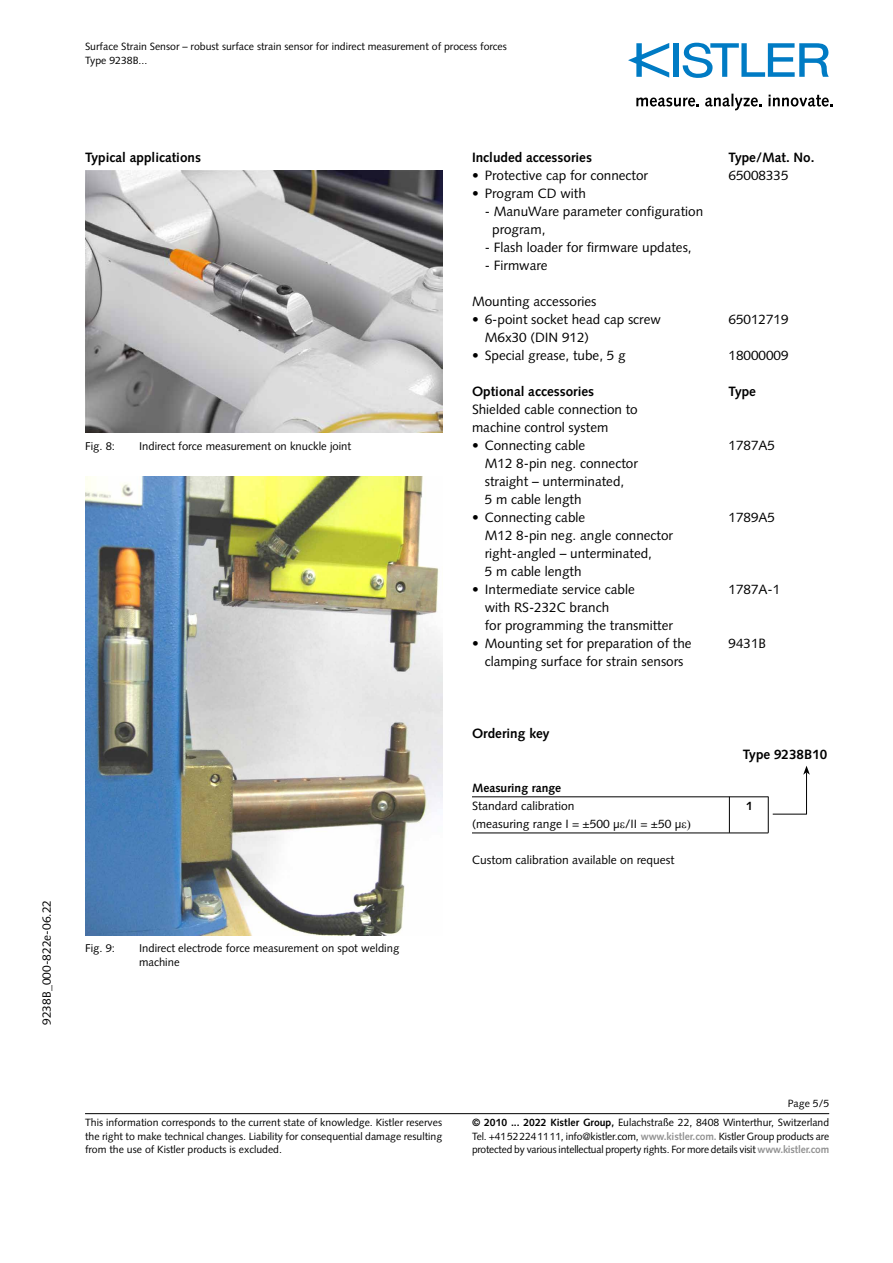
<style>
.page{position:relative;width:893px;height:1263px;background:#fff}
.page>*{position:absolute;margin:0;border:0;box-sizing:border-box;transform-origin:0 0}
.t1{font:13.5px/18px "Syntax LT Std";color:#000}
.t2{font:700 13.5px "Syntax LT Std";color:#000}
.t3{font:12px "Syntax LT Std";color:#000}
.t4{font:700 12px "Syntax LT Std";color:#000}
.t5{font:11.25px/13.5px "Syntax LT Std";color:#000}
.t6{font:10.5px/13.5px "Syntax LT Std";color:#000;text-align:justify}
.s1{font-weight:700}
.s2{font-weight:700;color:#929292}
</style>
<div class="page">
<hr style="left:85px;top:1113px;width:744px;height:1px;background:#000">
<div style="left:673px;top:43px;width:6px;height:34px;background:#007bc4"></div>
<svg style="left:683px;top:43px;width:146px;height:35px"></svg>
<svg style="left:628px;top:43px;width:41px;height:35px"></svg>
<svg style="left:636px;top:98px;width:63px;height:9px"></svg>
<svg style="left:705px;top:94px;width:57px;height:16px"></svg>
<svg style="left:768px;top:95px;width:65px;height:12px"></svg>
<hr style="left:472px;top:796px;width:296px;height:1px;background:#000">
<hr style="left:472px;top:833px;width:296px;height:1px;background:#000">
<hr style="left:773px;top:814px;width:34px;height:1px;background:#000">
<hr style="left:768px;top:797px;width:1px;height:36px;background:#000">
<hr style="left:729px;top:797px;width:1px;height:36px;background:#000">
<hr style="left:806px;top:772px;width:1px;height:42px;background:#000">
<svg style="left:803px;top:766px;width:7px;height:9px"></svg>
<img style="left:85px;top:171px;width:357px;height:261px">
<img style="left:85px;top:476px;width:357px;height:459px">
<p class="t6" style="left:85px;top:40px;width:423px">Surface Strain Sensor – robust surface strain sensor for indirect measurement of process forces<br>Type 9238B...</p>
<p class="t3" style="left:39px;top:1025px;width:126px;rotate:-90deg">9238B_000-822e-06.22</p>
<p class="t2" style="left:85px;top:150px;width:118px">Typical applications</p>
<p class="t5" style="left:85px;top:439px;width:32px">Fig. 8:</p>
<p class="t5" style="left:139px;top:439px;width:214px">Indirect force measurement on knuckle joint</p>
<p class="t5" style="left:85px;top:942px;width:32px">Fig. 9:</p>
<p class="t5" style="left:139px;top:942px;width:262px">Indirect electrode force measurement on spot welding machine</p>
<p class="t2" style="left:472px;top:150px;width:121px">Included accessories</p>
<p class="t2" style="left:728px;top:150px;width:88px">Type/Mat. No.</p>
<p class="t1" style="left:472px;top:166px;width:178px">• Protective cap for connector</p>
<p class="t1" style="left:728px;top:166px;width:62px">65008335</p>
<p class="t1" style="left:472px;top:184px;width:115px">• Program CD with</p>
<p class="t1" style="left:492px;top:202px;width:212px;text-indent:-8px">- ManuWare parameter configuration program,</p>
<p class="t1" style="left:485px;top:238px;width:208px">- Flash loader for firmware updates,</p>
<p class="t1" style="left:485px;top:256px;width:64px">- Firmware</p>
<p class="t1" style="left:472px;top:292px;width:126px">Mounting accessories</p>
<p class="t1" style="left:472px;top:310px;width:190px">• 6-point socket head cap screw</p>
<p class="t1" style="left:728px;top:310px;width:62px">65012719</p>
<p class="t1" style="left:485px;top:328px;width:106px">M6x30 (DIN 912)</p>
<p class="t1" style="left:472px;top:346px;width:155px">• Special grease, tube, 5 g</p>
<p class="t1" style="left:728px;top:346px;width:62px">18000009</p>
<p class="t2" style="left:472px;top:384px;width:124px">Optional accessories</p>
<p class="t2" style="left:728px;top:384px;width:29px">Type</p>
<p class="t1" style="left:472px;top:400px;width:167px">Shielded cable connection to machine control system</p>
<p class="t1" style="left:472px;top:436px;width:115px">• Connecting cable</p>
<p class="t1" style="left:728px;top:436px;width:48px">1787A5</p>
<p class="t1" style="left:485px;top:454px;width:155px">M12 8-pin neg. connector straight – unterminated,<br>5 m cable length</p>
<p class="t1" style="left:472px;top:508px;width:115px">• Connecting cable</p>
<p class="t1" style="left:728px;top:508px;width:48px">1789A5</p>
<p class="t1" style="left:485px;top:526px;width:190px">M12 8-pin neg. angle connector right-angled – unterminated,<br>5 m cable length</p>
<p class="t1" style="left:472px;top:580px;width:164px">• Intermediate service cable</p>
<p class="t1" style="left:728px;top:580px;width:53px">1787A-1</p>
<p class="t1" style="left:485px;top:598px;width:190px">with RS-232C branch<br>for programming the transmitter</p>
<p class="t1" style="left:472px;top:634px;width:221px">• Mounting set for preparation of the</p>
<p class="t1" style="left:728px;top:634px;width:39px">9431B</p>
<p class="t1" style="left:485px;top:652px;width:200px">clamping surface for strain sensors</p>
<p class="t2" style="left:472px;top:726px;width:79px">Ordering key</p>
<p class="t2" style="left:743px;top:747px;width:86px">Type 9238B10</p>
<p class="t4" style="left:472px;top:781px;width:91px">Measuring range</p>
<p class="t3" style="left:472px;top:799px;width:104px">Standard calibration</p>
<p class="t4" style="left:746px;top:799px;width:8px">1</p>
<p class="t3" style="left:472px;top:817px;width:211px">(measuring range I = ±500 μ /II = ±50 μ</p>
<p class="t3" style="left:472px;top:853px;width:204px">Custom calibration available on request</p>
<p class="t6" style="left:85px;top:1116px;width:359px">This information corresponds to the current state of knowledge. Kistler reserves the right to make technical changes. Liability for consequential damage resulting from the use of Kistler products is excluded.</p>
<p class="t6" style="left:788px;top:1097px;width:43px">Page 5/5</p>
<p class="t6" style="left:472px;top:1116px;width:359px"><span class="s1">© 2010 ... 2022 Kistler Group,</span> Eulachstraße 22, 8408 Winterthur, Switzerland Tel. +41 52 224 11 11, info@kistler.com, <span class="s2">www.kistler.com.</span> Kistler Group products are protected by various intellectual property rights. For more details visit <span class="s2">www.kistler.com</span></p>
</div>
